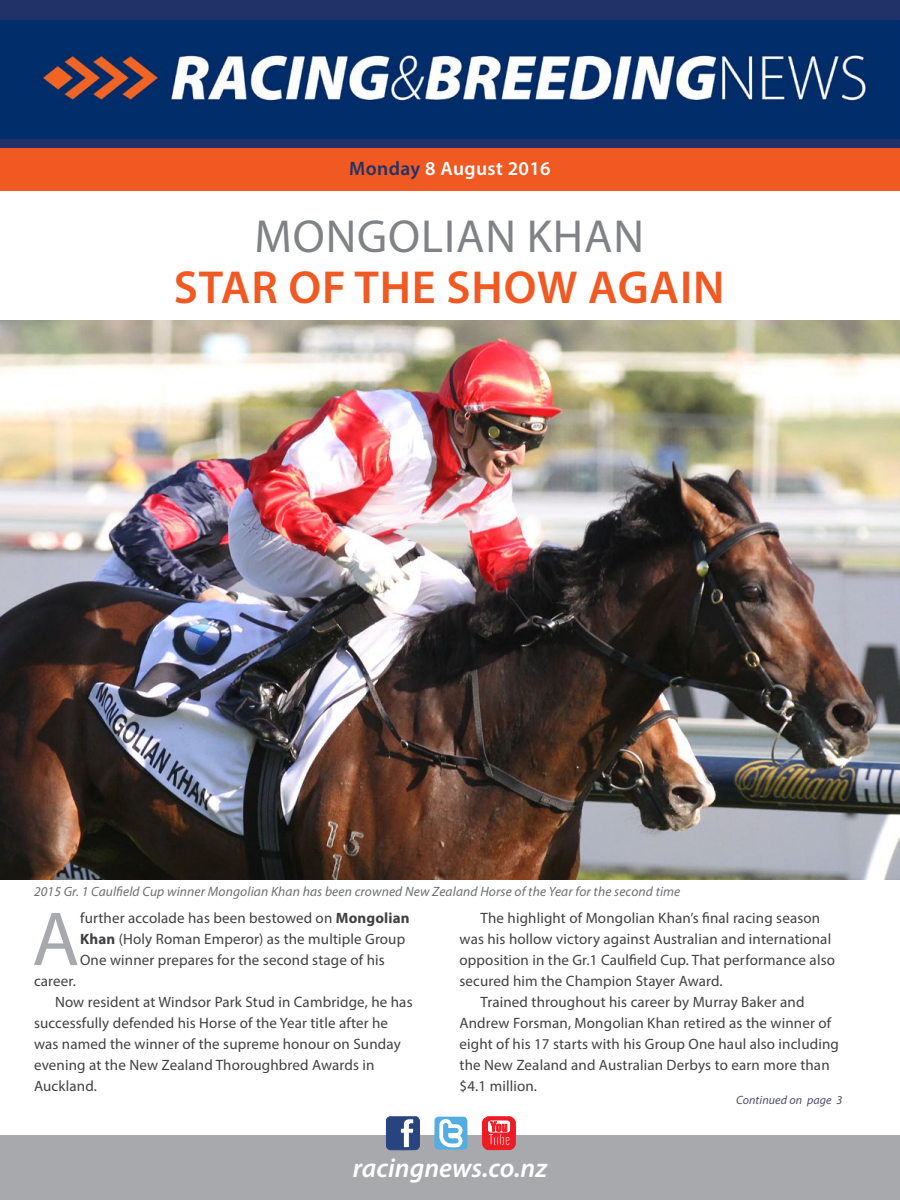
<style>
.page{position:relative;width:900px;height:1200px;background:#fff}
.page>*{position:absolute;margin:0;border:0;box-sizing:border-box;transform-origin:0 0}
.t1{font:77.25px "Myriad Pro";color:#a7a9ac}
.t2{font:600 46.5px "Myriad Pro";letter-spacing:.02em;color:#f15922}
.t3{font:46.5px "Myriad Pro";letter-spacing:.02em;color:#808285}
.t4{font:italic 600 27px "Myriad Pro";color:#fff}
.t5{font:600 19.5px "Myriad Pro";letter-spacing:.02em;color:#fff}
.t6{font:15px/21px "Myriad Pro";letter-spacing:.01em;color:#414042}
.t7{font:italic 13.5px "Myriad Pro";letter-spacing:.01em;color:#6d6e71}
.t8{font:italic 12px "Myriad Pro";letter-spacing:.01em;color:#4d4d6b}
.s1{color:#203267}
.s2{font-weight:700}
</style>
<div class="page">
<div style="left:0;top:0;width:900px;height:159px;background:#203267"></div>
<div style="left:0;top:148px;width:900px;height:43px;background:#f15922"></div>
<img style="left:0;top:21px;width:900px;height:118px">
<div style="left:0;top:1136px;width:900px;height:64px;background:#a7a9ac"></div>
<svg style="left:386px;top:1117px;width:34px;height:33px"></svg>
<svg style="left:434px;top:1117px;width:33px;height:33px"></svg>
<svg style="left:482px;top:1117px;width:34px;height:33px"></svg>
<img style="left:0;top:320px;width:900px;height:560px">
<h3 class="t5" style="left:349px;top:156px;width:203px"><span class="s1">MONDAY</span> 8 AUGUST 2016</h3>
<h2 class="t3" style="left:254px;top:208px;width:391px">Mongolian Khan</h2>
<h2 class="t2" style="left:174px;top:258px;width:552px">STAR OF THE SHOW AGAIN</h2>
<p class="t7" style="left:34px;top:883px;width:648px">2015 Gr. 1 Caulfield Cup winner Mongolian Khan has been crowned New Zealand Horse of the Year for the second time</p>
<h1 class="t1" style="left:32px;top:892px;width:45px">A</h1>
<p class="t6" style="left:80px;top:907px;width:331px">further accolade has been bestowed on <span class="s2">Mongolian<br>Khan</span> (Holy Roman Emperor) as the multiple Group<br>One winner prepares for the second stage of his</p>
<p class="t6" style="left:34px;top:970px;width:43px">career.</p>
<p class="t6" style="left:55px;top:991px;width:359px">Now resident at Windsor Park Stud in Cambridge, he has</p>
<p class="t6" style="left:34px;top:1012px;width:356px">successfully defended his Horse of the Year title after he</p>
<p class="t6" style="left:34px;top:1033px;width:368px">was named the winner of the supreme honour on Sunday</p>
<p class="t6" style="left:34px;top:1054px;width:342px">evening at the New Zealand Thoroughbred Awards in</p>
<p class="t6" style="left:34px;top:1075px;width:64px">Auckland.</p>
<p class="t6" style="left:481px;top:907px;width:341px">The highlight of Mongolian Khan’s final racing season</p>
<p class="t6" style="left:460px;top:928px;width:373px">was his hollow victory against Australian and international</p>
<p class="t6" style="left:460px;top:949px;width:377px">opposition in the Gr.1 Caulfield Cup. That performance also</p>
<p class="t6" style="left:460px;top:970px;width:265px">secured him the Champion Stayer Award.</p>
<p class="t6" style="left:481px;top:991px;width:325px">Trained throughout his career by Murray Baker and</p>
<p class="t6" style="left:460px;top:1012px;width:373px">Andrew Forsman, Mongolian Khan retired as the winner of</p>
<p class="t6" style="left:460px;top:1033px;width:381px">eight of his 17 starts with his Group One haul also including</p>
<p class="t6" style="left:460px;top:1054px;width:372px">the New Zealand and Australian Derbys to earn more than</p>
<p class="t6" style="left:460px;top:1075px;width:79px">$4.1 million.</p>
<p class="t8" style="left:736px;top:1093px;width:108px">Continued on page 3</p>
<h3 class="t4" style="left:353px;top:1150px;width:196px">racingnews.co.nz</h3>
</div>
